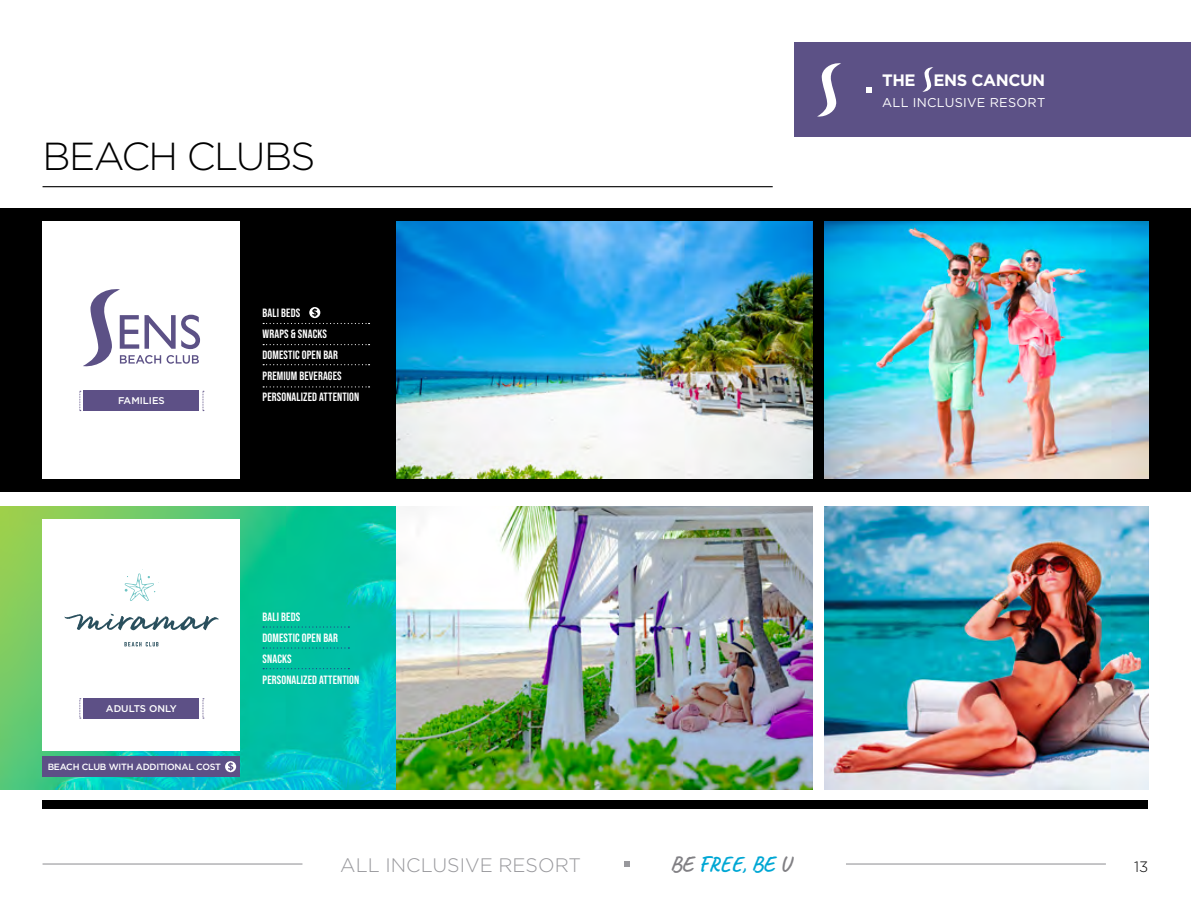
<style>
.page{position:relative;width:1191px;height:915px;background:#fff}
.page>*{position:absolute;margin:0;border:0;box-sizing:border-box;transform-origin:0 0}
.t1{font:300 39px "Gotham";letter-spacing:-.04em;color:#000}
.t2{font:700 21.75px "Caveat";color:#00a7d4}
.t3{font:300 19.5px "Gotham";color:#98989c}
.t4{font:700 16.5px "Gotham";letter-spacing:-.025em;color:#fff}
.t5{font:300 15px "Gotham";color:#000}
.t6{font:12.75px "Gotham";letter-spacing:.02em;color:#fff}
.t7{font:12px/21px "Bebas Neue";letter-spacing:.01em;color:#fff}
.t8{font:500 9.75px "Gotham";color:#fff}
.t9{font:500 9px "Gotham";letter-spacing:-.025em;color:#fff}
.s1{color:#818084}
</style>
<div class="page">
<div style="left:43px;top:799px;width:1105px;height:9px;background:#000"></div>
<svg style="left:624px;top:861px;width:5px;height:5px"></svg>
<hr style="left:43px;top:863px;width:259px;height:1px;background:#98989c">
<hr style="left:846px;top:863px;width:260px;height:1px;background:#98989c">
<hr style="left:43px;top:186px;width:729px;height:1px;background:#000">
<div style="left:794px;top:43px;width:397px;height:94px;background:#5c5186"></div>
<svg style="left:866px;top:87px;width:6px;height:6px"></svg>
<svg style="left:817px;top:63px;width:24px;height:54px"></svg>
<svg style="left:922px;top:67px;width:11px;height:25px"></svg>
<img style="left:0;top:506px;width:813px;height:283px">
<div style="left:43px;top:756px;width:197px;height:20px;background:#5d5086"></div>
<div style="left:43px;top:519px;width:197px;height:231px;background:#fff"></div>
<svg style="left:225px;top:761px;width:11px;height:11px"></svg>
<div style="left:0;top:208px;width:1191px;height:283px;background:#000"></div>
<svg style="left:263px;top:364px;width:106px;height:1px"></svg>
<svg style="left:263px;top:386px;width:106px;height:1px"></svg>
<svg style="left:263px;top:344px;width:106px;height:1px"></svg>
<img style="left:397px;top:221px;width:416px;height:257px">
<div style="left:43px;top:221px;width:197px;height:257px;background:#fff"></div>
<div style="left:84px;top:391px;width:115px;height:20px;background:#5d5086"></div>
<svg style="left:203px;top:391px;width:1px;height:20px"></svg>
<svg style="left:79px;top:391px;width:2px;height:20px"></svg>
<svg style="left:83px;top:289px;width:117px;height:78px"></svg>
<svg style="left:263px;top:307px;width:106px;height:17px"></svg>
<svg style="left:263px;top:668px;width:86px;height:1px"></svg>
<svg style="left:263px;top:647px;width:86px;height:1px"></svg>
<svg style="left:263px;top:626px;width:86px;height:1px"></svg>
<svg style="left:124px;top:642px;width:34px;height:4px"></svg>
<svg style="left:125px;top:569px;width:34px;height:32px"></svg>
<svg style="left:64px;top:613px;width:155px;height:17px"></svg>
<div style="left:84px;top:698px;width:115px;height:20px;background:#5d5086"></div>
<svg style="left:203px;top:698px;width:1px;height:20px"></svg>
<svg style="left:79px;top:698px;width:2px;height:20px"></svg>
<img style="left:824px;top:221px;width:324px;height:257px">
<img style="left:824px;top:506px;width:324px;height:283px">
<h1 class="t1" style="left:43px;top:132px;width:274px">BEACH CLUBS</h1>
<p class="t8" style="left:118px;top:394px;width:48px">FAMILIES</p>
<p class="t7" style="left:263px;top:302px;width:98px">BALI BEDS<br>WRAPS &amp; SNACKS<br>DOMESTIC OPEN BAR<br>PREMIUM BEVERAGES<br>PERSONALIZED ATTENTION</p>
<p class="t8" style="left:106px;top:702px;width:72px">ADULTS ONLY</p>
<p class="t9" style="left:48px;top:760px;width:175px">BEACH CLUB WITH ADDITIONAL COST</p>
<p class="t7" style="left:263px;top:606px;width:98px">BALI BEDS<br>DOMESTIC OPEN BAR<br>SNACKS<br>PERSONALIZED ATTENTION</p>
<h3 class="t4" style="left:882px;top:69px;width:165px">THE ENS CANCUN</h3>
<p class="t6" style="left:882px;top:94px;width:164px">ALL INCLUSIVE RESORT</p>
<h3 class="t3" style="left:340px;top:852px;width:242px">ALL INCLUSIVE RESORT</h3>
<h2 class="t2" style="left:670px;top:849px;width:122px"><span class="s1">BE</span> FREE, BE <span class="s1">U</span></h2>
<p class="t5" style="left:1134px;top:856px;width:16px">13</p>
</div>
